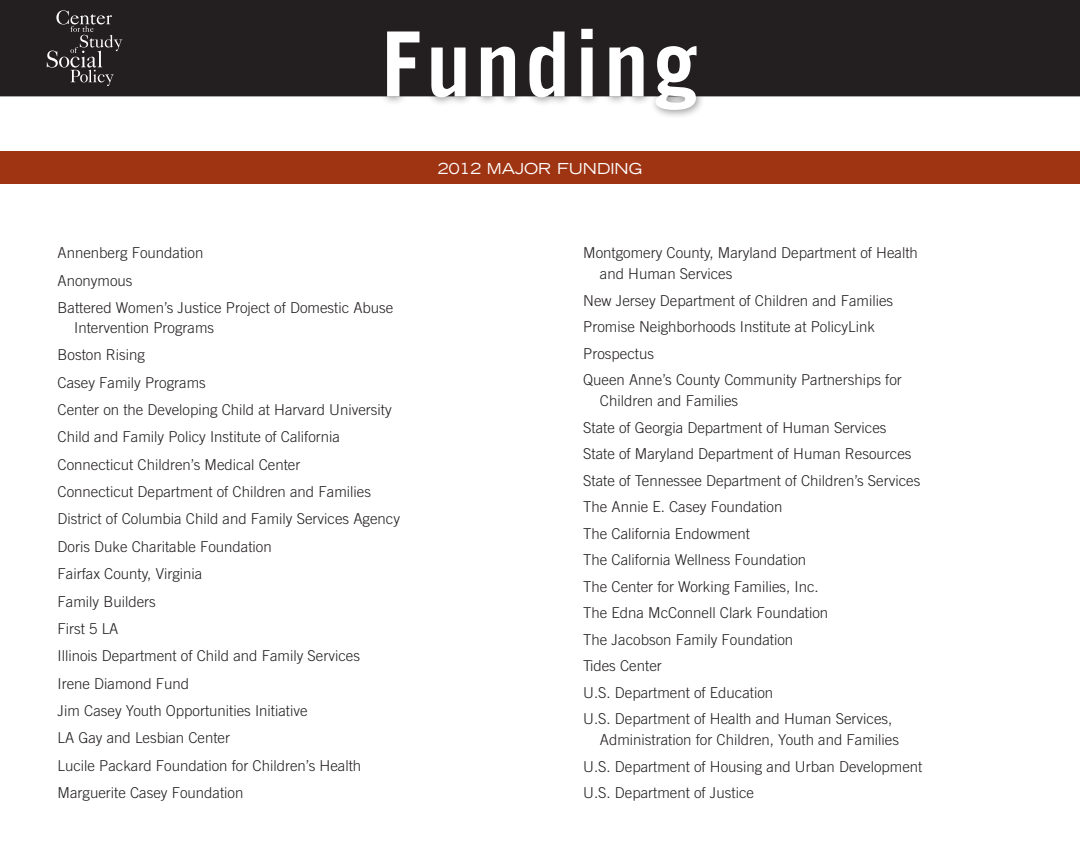
<style>
.page{position:relative;width:1080px;height:864px;background:#fff}
.page>*{position:absolute;margin:0;border:0;box-sizing:border-box;transform-origin:0 0}
.t1{font:700 90px "Trade Gothic";letter-spacing:.05em;color:#fff}
.t2{font:300 15px/27.3px "Trade Gothic";color:#231f20}
.t3{font:expanded 15px "Trade Gothic LH";color:#fff}
.s1{font-size:85.5px}
</style>
<div class="page">
<div style="left:0;top:151px;width:1080px;height:33px;background:#9f3413"></div>
<div style="left:0;top:0;width:1080px;height:96px;background:#231f20"></div>
<div style="left:380px;top:22px;width:326px;height:98px;background:#231f20;opacity:.5"></div>
<svg style="left:47px;top:10px;width:75px;height:76px;background:#3d3a3b"></svg>
<h1 class="t1" style="left:382px;top:9px;width:318px">Fundin<span class="s1">g</span></h1>
<p class="t2" style="left:58px;top:239px;width:337px">Annenberg Foundation<br>Anonymous<br>Battered Women’s Justice Project of Domestic Abuse</p>
<p class="t2" style="left:58px;top:314px;width:344px;text-indent:17px">Intervention Programs<br>Boston Rising<br>Casey Family Programs<br>Center on the Developing Child at Harvard University Child and Family Policy Institute of California Connecticut Children’s Medical Center<br>Connecticut Department of Children and Families District of Columbia Child and Family Services Agency Doris Duke Charitable Foundation<br>Fairfax County, Virginia<br>Family Builders<br>First 5 LA<br>Illinois Department of Child and Family Services<br>Irene Diamond Fund<br>Jim Casey Youth Opportunities Initiative<br>LA Gay and Lesbian Center<br>Lucile Packard Foundation for Children’s Health Marguerite Casey Foundation</p>
<p class="t3" style="left:438px;top:159px;width:206px">2012 MAJOR FUNDING</p>
<p class="t2" style="left:600px;top:242px;width:320px;line-height:21px;text-indent:-17px">Montgomery County, Maryland Department of Health and Human Services</p>
<p class="t2" style="left:583px;top:287px;width:320px;line-height:26.4px">New Jersey Department of Children and Families Promise Neighborhoods Institute at PolicyLink Prospectus<br>Queen Anne’s County Community Partnerships for</p>
<p class="t2" style="left:583px;top:388px;width:339px;line-height:26.4px;text-indent:17px">Children and Families<br>State of Georgia Department of Human Services State of Maryland Department of Human Resources State of Tennessee Department of Children’s Services The Annie E. Casey Foundation<br>The California Endowment<br>The California Wellness Foundation<br>The Center for Working Families, Inc.<br>The Edna McConnell Clark Foundation<br>The Jacobson Family Foundation<br>Tides Center<br>U.S. Department of Education<br>U.S. Department of Health and Human Services,</p>
<p class="t2" style="left:583px;top:726px;width:341px;line-height:26.4px;text-indent:17px">Administration for Children, Youth and Families<br>U.S. Department of Housing and Urban Development<br>U.S. Department of Justice</p>
</div>
